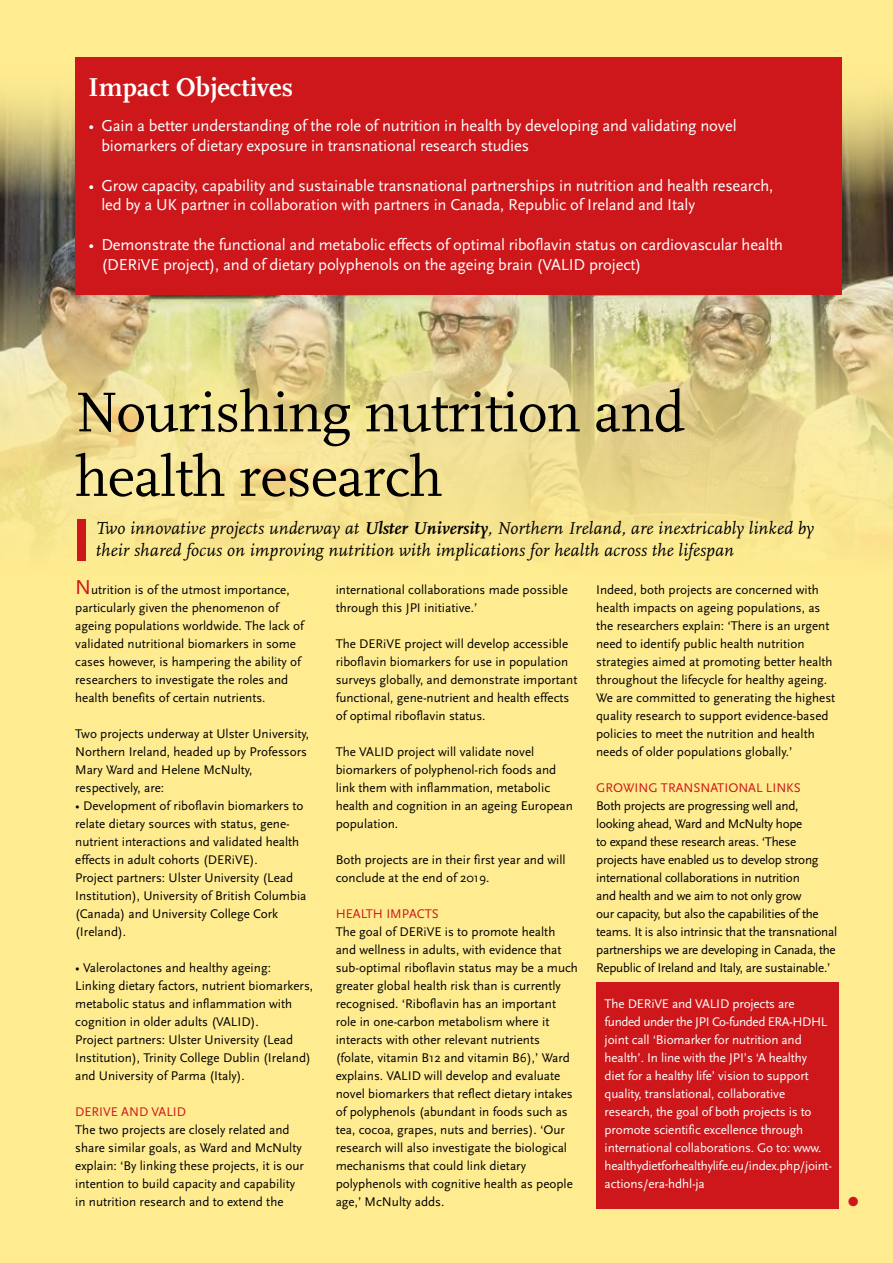
<style>
.page{position:relative;width:893px;height:1263px;background:#ffec91}
.page>*{position:absolute;margin:0;border:0;box-sizing:border-box;transform-origin:0 0}
.t1{font:58.5px/64.5px "Scala";letter-spacing:-.01em;color:#000}
.t2{font:700 27px "Scala";color:#fff}
.t3{font:italic 18px/21.6px "Scala";letter-spacing:.01em;color:#000}
.t4{font:16.5px/19.8px "Scala Sans";letter-spacing:-.01em;color:#fff}
.t5{font:13.2px/18px "Scala Sans";color:#000}
.t6{font:13.2px/18px "Scala Sans";letter-spacing:-.01em;color:#fff}
.t7{font:13.2px/18px "Scala Sans";letter-spacing:-.02em;color:#000}
.t8{font:13.2px "Scala Sans";color:#cd171a}
.t9{font:13.2px "Zapf Dingbats ITC";color:#cd171a}
.s1{font-weight:700}
.s2{font-size:21px;color:#cd171a}
</style>
<div class="page">
<img style="left:0;top:432px;width:893px;height:129px">
<img style="left:0;top:219px;width:893px;height:213px">
<svg style="left:0;top:94px;width:893px;height:125px;background:#a49765"></svg>
<div style="left:75px;top:57px;width:767px;height:238px;background:#cd171a"></div>
<div style="left:77px;top:519px;width:9px;height:41px;background:#cd171a"></div>
<div style="left:596px;top:982px;width:243px;height:227px;background:#cd171a"></div>
<h2 class="t2" style="left:89px;top:71px;width:206px">Impact Objectives</h2>
<p class="t4" style="left:101px;top:116px;width:637px;text-indent:-13px">• Gain a better understanding of the role of nutrition in health by developing and validating novel biomarkers of dietary exposure in transnational research studies</p>
<p class="t4" style="left:101px;top:176px;width:673px;text-indent:-13px">• Grow capacity, capability and sustainable transnational partnerships in nutrition and health research, led by a UK partner in collaboration with partners in Canada, Republic of Ireland and Italy</p>
<p class="t4" style="left:101px;top:235px;width:683px;text-indent:-13px">• Demonstrate the functional and metabolic effects of optimal riboflavin status on cardiovascular health (DERiVE project), and of dietary polyphenols on the ageing brain (VALID project)</p>
<h1 class="t1" style="left:75px;top:381px;width:611px">Nourishing nutrition and health research</h1>
<h3 class="t3" style="left:96px;top:518px;width:720px">Two innovative projects underway at <span class="s1">Ulster University</span>, Northern Ireland, are inextricably linked by their shared focus on improving nutrition with implications for health across the lifespan</h3>
<p class="t5" style="left:75px;top:581px;width:230px"><span class="s2">N</span>utrition is of the utmost importance, particularly given the phenomenon of ageing populations worldwide. The lack of validated nutritional biomarkers in some cases however, is hampering the ability of researchers to investigate the roles and health benefits of certain nutrients.</p>
<p class="t5" style="left:75px;top:725px;width:235px">Two projects underway at Ulster University, Northern Ireland, headed up by Professors Mary Ward and Helene McNulty, respectively, are:</p>
<p class="t5" style="left:75px;top:797px;width:233px">• Development of riboflavin biomarkers to relate dietary sources with status, gene&shy;nutrient interactions and validated health effects in adult cohorts (DERiVE).<br>Project partners: Ulster University (Lead Institution), University of British Columbia (Canada) and University College Cork (Ireland).</p>
<p class="t5" style="left:75px;top:959px;width:239px">• Valerolactones and healthy ageing:<br>Linking dietary factors, nutrient biomarkers, metabolic status and inflammation with cognition in older adults (VALID).<br>Project partners: Ulster University (Lead Institution), Trinity College Dublin (Ireland) and University of Parma (Italy).</p>
<p class="t8" style="left:75px;top:1104px;width:112px">DERIVE AND VALID</p>
<p class="t5" style="left:75px;top:1121px;width:230px">The two projects are closely related and share similar goals, as Ward and McNulty explain: ‘By linking these projects, it is our intention to build capacity and capability in nutrition research and to extend the</p>
<p class="t5" style="left:596px;top:581px;width:241px">Indeed, both projects are concerned with health impacts on ageing populations, as the researchers explain: ‘There is an urgent need to identify public health nutrition strategies aimed at promoting better health throughout the lifecycle for healthy ageing.<br>We are committed to generating the highest quality research to support evidence-based policies to meet the nutrition and health needs of older populations globally.’</p>
<p class="t8" style="left:596px;top:780px;width:206px">GROWING TRANSNATIONAL LINKS</p>
<p class="t7" style="left:596px;top:797px;width:243px">Both projects are progressing well and, looking ahead, Ward and McNulty hope<br>to expand these research areas. ‘These projects have enabled us to develop strong international collaborations in nutrition<br>and health and we aim to not only grow<br>our capacity, but also the capabilities of the teams. It is also intrinsic that the transnational partnerships we are developing in Canada, the Republic of Ireland and Italy, are sustainable.’</p>
<p class="t6" style="left:605px;top:995px;width:229px">The DERiVE and VALID projects are funded under the JPI Co-funded ERA-HDHL joint call ‘Biomarker for nutrition and health’. In line with the JPI’s ‘A healthy<br>diet for a healthy life’ vision to support quality, translational, collaborative research, the goal of both projects is to promote scientific excellence through international collaborations. Go to: www. healthydietforhealthylife.eu/index.php/joint&shy;actions/era-hdhl-ja</p>
<p class="t5" style="left:336px;top:581px;width:234px">international collaborations made possible through this JPI initiative.’</p>
<p class="t5" style="left:336px;top:635px;width:243px">The DERiVE project will develop accessible riboflavin biomarkers for use in population surveys globally, and demonstrate important functional, gene-nutrient and health effects of optimal riboflavin status.</p>
<p class="t5" style="left:336px;top:743px;width:239px">The VALID project will validate novel biomarkers of polyphenol-rich foods and link them with inflammation, metabolic health and cognition in an ageing European population.</p>
<p class="t5" style="left:336px;top:851px;width:232px">Both projects are in their first year and will conclude at the end of 2019.</p>
<p class="t8" style="left:336px;top:906px;width:105px">HEALTH IMPACTS</p>
<p class="t5" style="left:336px;top:923px;width:244px">The goal of DERiVE is to promote health and wellness in adults, with evidence that sub-optimal riboflavin status may be a much greater global health risk than is currently recognised. ‘Riboflavin has an important role in one-carbon metabolism where it interacts with other relevant nutrients (folate, vitamin B12 and vitamin B6),’ Ward explains. VALID will develop and evaluate novel biomarkers that reflect dietary intakes of polyphenols (abundant in foods such as tea, cocoa, grapes, nuts and berries). ‘Our research will also investigate the biological mechanisms that could link dietary polyphenols with cognitive health as people age,’ McNulty adds.</p>
<p class="t9" style="left:848px;top:1195px;width:12px">●</p>
</div>
